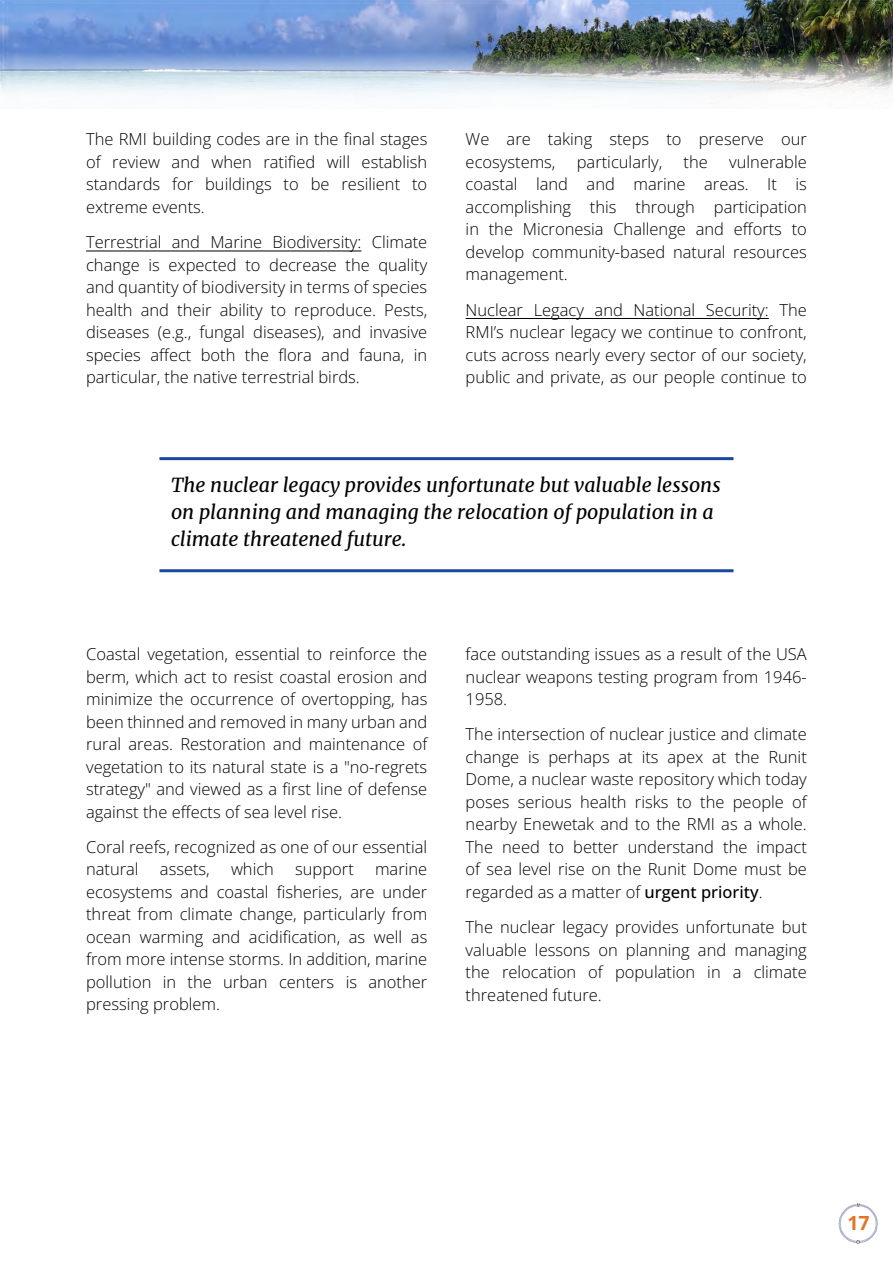
<style>
.page{position:relative;width:893px;height:1263px;background:#fff}
.page>*{position:absolute;margin:0;border:0;box-sizing:border-box;transform-origin:0 0}
.t1{font:italic 19.5px/27px "Merriweather";color:#000}
.t2{font:700 19.5px "Open Sans";color:#e17427}
.t3{font:300 16.5px/22.5px "Open Sans";color:#000;text-align:justify}
.s1{font-weight:500}
</style>
<div class="page">
<img style="left:0;top:0;width:893px;height:95px">
<svg style="left:839px;top:1203px;width:39px;height:41px"></svg>
<hr style="left:86px;top:251px;width:275px;height:1px;background:#000">
<hr style="left:466px;top:318px;width:303px;height:1px;background:#000">
<hr style="left:159px;top:457px;width:574px;height:3px;background:#1a489d">
<hr style="left:159px;top:569px;width:574px;height:3px;background:#1a489d">
<p class="t3" style="left:86px;top:128px;width:343px">The RMI building codes are in the final stages of review and when ratified will establish standards for buildings to be resilient to extreme events.</p>
<p class="t3" style="left:86px;top:230px;width:343px">Terrestrial and Marine Biodiversity: Climate change is expected to decrease the quality and quantity of biodiversity in terms of species health and their ability to reproduce. Pests, diseases (e.g., fungal diseases), and invasive species affect both the flora and fauna, in particular, the native terrestrial birds.</p>
<p class="t3" style="left:466px;top:128px;width:343px">We are taking steps to preserve our ecosystems,</p>
<p class="t3" style="left:466px;top:150px;width:343px;text-indent:264px">vulnerable coastal land and marine areas. It is accomplishing this through participation in the Micronesia Challenge and efforts to develop community-based natural resources management.</p>
<p class="t3" style="left:466px;top:298px;width:343px">Nuclear Legacy and National Security: The RMI’s nuclear legacy we continue to confront, cuts across nearly every sector of our society, public and private, as our people continue to</p>
<p class="t3" style="left:577px;top:150px;width:87px">particularly,</p>
<p class="t3" style="left:684px;top:150px;width:26px">the</p>
<p class="t1" style="left:171px;top:471px;width:551px">The nuclear legacy provides unfortunate but valuable lessons on planning and managing the relocation of population in a climate threatened future.</p>
<p class="t3" style="left:86px;top:642px;width:343px">Coastal vegetation, essential to reinforce the berm, which act to resist coastal erosion and minimize the occurrence of overtopping, has been thinned and removed in many urban and rural areas. Restoration and maintenance of vegetation to its natural state is a "no-regrets strategy" and viewed as a first line of defense against the effects of sea level rise.</p>
<p class="t3" style="left:86px;top:835px;width:343px">Coral reefs, recognized as one of our essential natural</p>
<p class="t3" style="left:160px;top:858px;width:51px">assets,</p>
<p class="t3" style="left:231px;top:858px;width:44px">which</p>
<p class="t3" style="left:295px;top:858px;width:60px">support</p>
<p class="t3" style="left:86px;top:858px;width:343px;text-indent:289px">marine ecosystems and coastal fisheries, are under threat from climate change, particularly from ocean warming and acidification, as well as from more intense storms. In addition, marine pollution in the urban centers is another pressing problem.</p>
<p class="t3" style="left:466px;top:642px;width:343px">face outstanding issues as a result of the USA nuclear weapons testing program from 1946- 1958.</p>
<p class="t3" style="left:466px;top:723px;width:343px">The intersection of nuclear justice and climate change is perhaps at its apex at the Runit Dome, a nuclear waste repository which today poses serious health risks to the people of nearby Enewetak and to the RMI as a whole.<br>The need to better understand the impact of sea level rise on the Runit Dome must be regarded as a matter of <span class="s1">urgent priority</span>.</p>
<p class="t3" style="left:466px;top:915px;width:343px">The nuclear legacy provides unfortunate but valuable lessons on planning and managing the relocation of population in a climate threatened future.</p>
<p class="t2" style="left:847px;top:1209px;width:24px">17</p>
</div>
